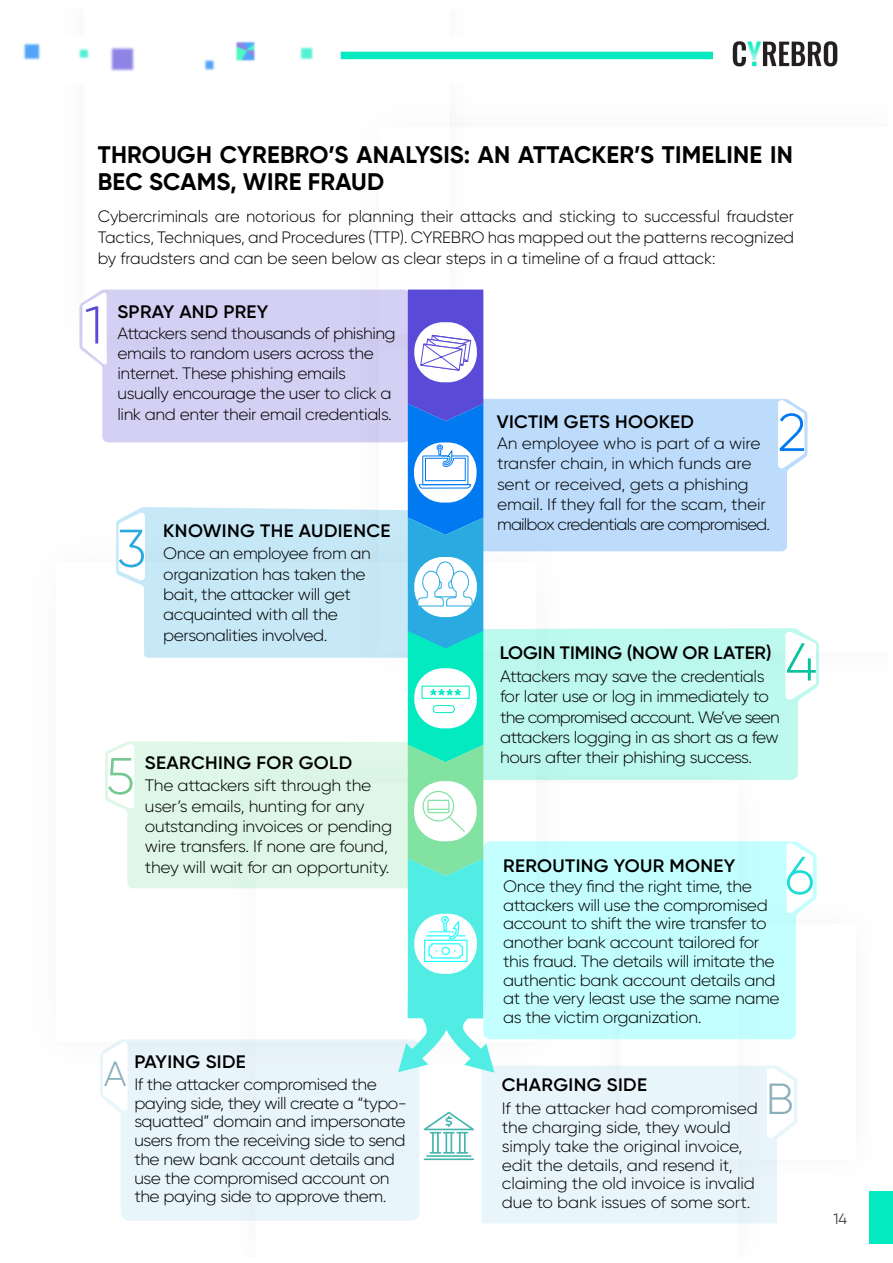
<style>
.page{position:relative;width:893px;height:1263px;background:#fff}
.page>*{position:absolute;margin:0;border:0;box-sizing:border-box;transform-origin:0 0}
.t1{font:300 53.1px "Gilroy";color:#594ad7;scale:1.04 1}
.t2{font:300 53.1px "Gilroy";color:#0179f1;scale:1.04 1}
.t3{font:300 53.1px "Gilroy";color:#29abe2;scale:1.04 1}
.t4{font:300 53.1px "Gilroy";color:#08c19d;scale:1.04 1}
.t5{font:300 53.1px "Gilroy";color:#1ddbd6;scale:1.04 1}
.t6{font:300 51.45px "Gilroy";color:#75c98f;scale:1.04 1}
.t7{font:300 43.5px "Gilroy";color:#8aafbc;scale:1.04 1}
.t8{font:300 34.95px "Gilroy";color:#8aafbc;scale:1.04 1}
.t9{font:700 24px/27px "Gilroy";letter-spacing:.01em;color:#000}
.t10{font:600 18px "Gilroy";letter-spacing:.015em;color:#000;scale:1.04 1}
.t11{font:300 16.5px/20.2px "Gilroy";letter-spacing:-.025em;color:#000;scale:1.04 1}
.t12{font:300 16.5px/21px "Gilroy";letter-spacing:-.025em;color:#000;text-align:justify}
.t13{font:15px "Gilroy";color:#454545}
</style>
<div class="page">
<img style="left:23px;top:41px;width:689px;height:31px">
<div style="left:869px;top:1191px;width:24px;height:53px;background:#03eac1"></div>
<img style="left:732px;top:40px;width:106px;height:27px">
<div style="left:121px;top:1160px;width:298px;height:61px;background:#e8f5fa"></div>
<div style="left:494px;top:841px;width:322px;height:198px;background:#c4ffff"></div>
<div style="left:481px;top:1065px;width:316px;height:158px;background:#e8f5fa"></div>
<div style="left:494px;top:628px;width:325px;height:152px;background:#bdf9ee"></div>
<div style="left:494px;top:399px;width:313px;height:152px;background:#bddcfb"></div>
<svg style="left:778px;top:399px;width:26px;height:70px"></svg>
<svg style="left:785px;top:631px;width:31px;height:70px"></svg>
<svg style="left:787px;top:842px;width:26px;height:72px"></svg>
<svg style="left:767px;top:1067px;width:27px;height:72px"></svg>
<svg style="left:82px;top:290px;width:412px;height:870px"></svg>
<h3 class="t9" style="left:98px;top:141px;width:696px">THROUGH CYREBRO’S ANALYSIS: AN ATTACKER’S TIMELINE IN<br>BEC SCAMS, WIRE FRAUD</h3>
<p class="t12" style="left:98px;top:205px;width:698px">Cybercriminals are notorious for planning their attacks and sticking to successful fraudster Tactics, Techniques, and Procedures (TTP). CYREBRO has mapped out the patterns recognized by fraudsters and can be seen below as clear steps in a timeline of a fraud attack:</p>
<h1 class="t1" style="left:85px;top:293px;width:19px">1</h1>
<p class="t10" style="left:118px;top:300px;width:147px">SPRAY AND PREY</p>
<p class="t11" style="left:118px;top:322px;width:269px">Attackers send thousands of phishing emails to random users across the internet. These phishing emails usually encourage the user to click a link and enter their email credentials.</p>
<h1 class="t2" style="left:777px;top:400px;width:29px">2</h1>
<p class="t10" style="left:497px;top:410px;width:191px">VICTIM GETS HOOKED</p>
<p class="t11" style="left:497px;top:433px;width:264px">An employee who is part of a wire transfer chain, in which funds are sent or received, gets a phishing email. If they fall for the scam, their mailbox credentials are compromised.</p>
<h1 class="t3" style="left:117px;top:516px;width:30px">3</h1>
<p class="t10" style="left:163px;top:520px;width:220px">KNOWING THE AUDIENCE</p>
<p class="t11" style="left:163px;top:543px;width:201px">Once an employee from an organization has taken the bait, the attacker will get acquainted with all the personalities involved.</p>
<h1 class="t4" style="left:785px;top:629px;width:32px">4</h1>
<p class="t10" style="left:500px;top:641px;width:263px">LOGIN TIMING (NOW OR LATER)</p>
<p class="t11" style="left:500px;top:666px;width:270px">Attackers may save the credentials for later use or log in immediately to the compromised account. We’ve seen attackers logging in as short as a few hours after their phishing success.</p>
<p class="t10" style="left:145px;top:751px;width:201px">SEARCHING FOR GOLD</p>
<p class="t11" style="left:145px;top:775px;width:239px">The attackers sift through the user’s emails, hunting for any outstanding invoices or pending wire transfers. If none are found, they will wait for an opportunity.</p>
<h2 class="t6" style="left:106px;top:745px;width:29px">5</h2>
<h1 class="t5" style="left:785px;top:843px;width:30px">6</h1>
<p class="t10" style="left:503px;top:854px;width:225px">REROUTING YOUR MONEY</p>
<p class="t11" style="left:503px;top:876px;width:267px;line-height:18.8px">Once they find the right time, the attackers will use the compromised account to shift the wire transfer to another bank account tailored for this fraud. The details will imitate the authentic bank account details and at the very least use the same name as the victim organization.</p>
<h3 class="t8" style="left:104px;top:1053px;width:24px">A</h3>
<p class="t10" style="left:134px;top:1050px;width:109px">PAYING SIDE</p>
<p class="t11" style="left:134px;top:1075px;width:264px;line-height:18.8px">If the attacker compromised the paying side, they will create a “typo&shy;squatted” domain and impersonate users from the receiving side to send the new bank account details and use the compromised account on the paying side to approve them.</p>
<p class="t10" style="left:502px;top:1074px;width:141px">CHARGING SIDE</p>
<p class="t11" style="left:502px;top:1099px;width:248px;line-height:18.8px">If the attacker had compromised the charging side, they would simply take the original invoice, edit the details, and resend it, claiming the old invoice is invalid due to bank issues of some sort.</p>
<h3 class="t7" style="left:766px;top:1072px;width:29px">B</h3>
<p class="t13" style="left:833px;top:1209px;width:15px">14</p>
</div>
